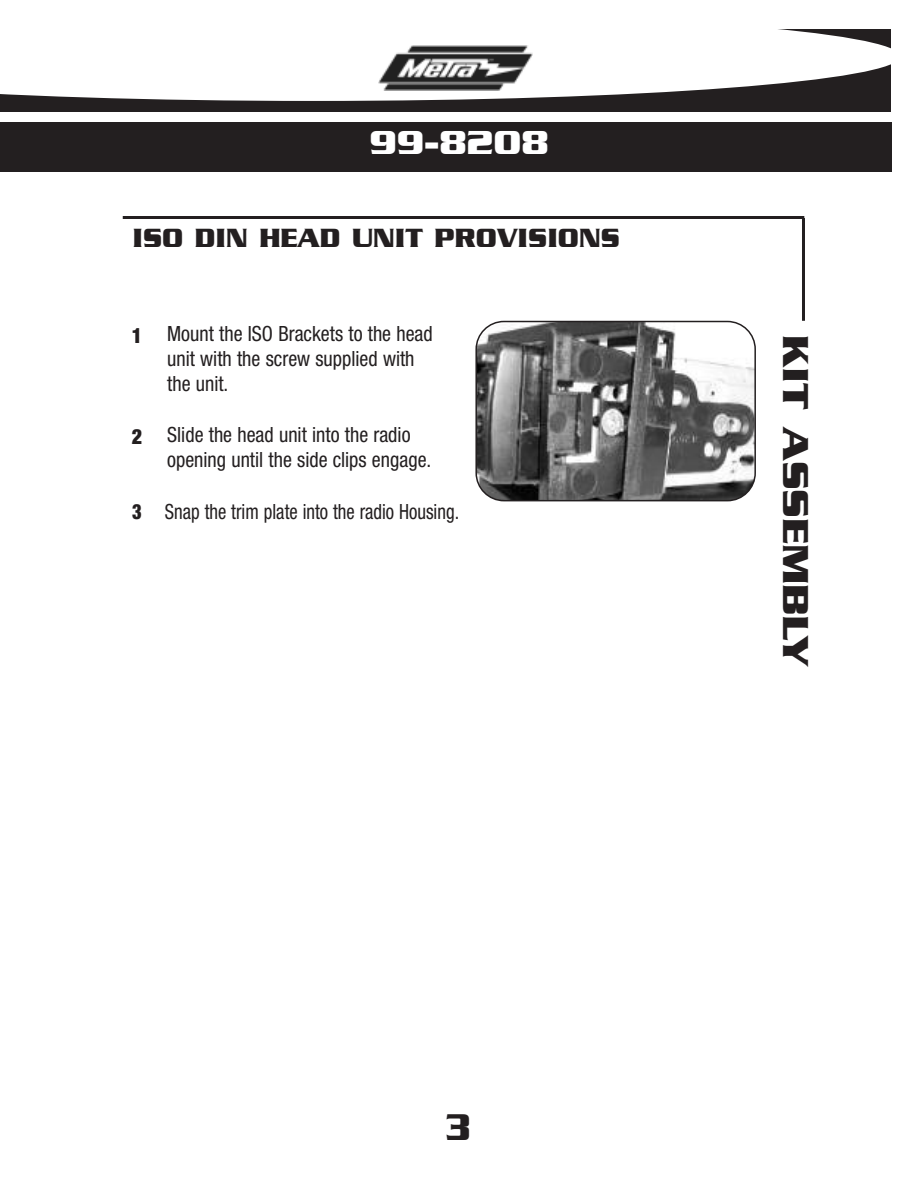
<style>
.page{position:relative;width:918px;height:1188px;background:#fff}
.page>*{position:absolute;margin:0;border:0;box-sizing:border-box;transform-origin:0 0}
.t1{font:700 40.2px "Serpentine";color:#231f20;scale:.87 1}
.t2{font:700 39px "Serpentine";color:#231f20;scale:1.05 1}
.t3{font:700 36px "Serpentine";color:#fff}
.t4{font:700 28.5px "Serpentine";color:#231f20;scale:.95 1}
.t5{font:condensed 21px/25.2px "Helvetica Neue";color:#231f20;scale:.95 1}
.t6{font:condensed 21px "Helvetica Neue";color:#231f20;scale:.89 1}
.s1{font-weight:900}
</style>
<div class="page">
<div style="left:0;top:29px;width:891px;height:82px;background:#231f20"></div>
<svg style="left:0;top:29px;width:891px;height:72px;background:#e2e2e2"></svg>
<div style="left:363px;top:34px;width:189px;height:59px;background:#fff"></div>
<img style="left:379px;top:45px;width:154px;height:46px">
<div style="left:0;top:122px;width:891px;height:50px;background:#231f20"></div>
<hr style="left:123px;top:216px;width:681px;height:3px;background:#231f20">
<hr style="left:802px;top:218px;width:3px;height:103px;background:#231f20">
<svg style="left:475px;top:321px;width:281px;height:180px"></svg>
<h3 class="t3" style="left:369px;top:131px;width:181px">99-8208</h3>
<h3 class="t4" style="left:133px;top:228px;width:514px">ISO DIN HEAD UNIT PROVISIONS</h3>
<p class="t5" style="left:167px;top:323px;width:281px;text-indent:-35px"><span class="s1">1</span> Mount the ISO Brackets to the head unit with the screw supplied with the unit.</p>
<p class="t5" style="left:167px;top:424px;width:280px;text-indent:-35px"><span class="s1">2</span> Slide the head unit into the radio opening until the side clips engage.</p>
<p class="t6" style="left:132px;top:504px;width:369px"><span class="s1">3</span> Snap the trim plate into the radio Housing.</p>
<h2 class="t2" style="left:808px;top:335px;width:317px;rotate:90deg">KIT ASSEMBLY</h2>
<h1 class="t1" style="left:447px;top:1114px;width:29px">3</h1>
</div>
